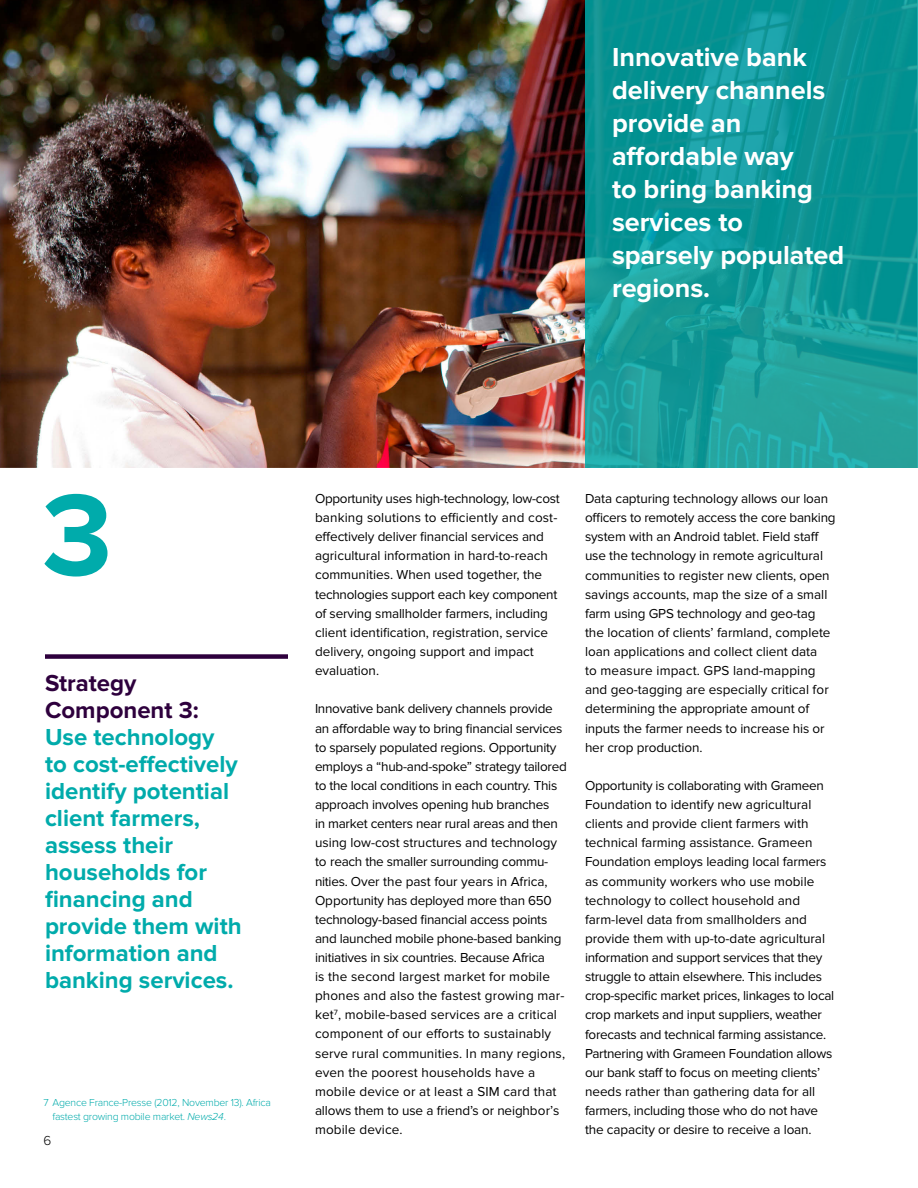
<style>
.page{position:relative;width:918px;height:1188px;background:#fff}
.page>*{position:absolute;margin:0;border:0;box-sizing:border-box;transform-origin:0 0}
.t1{font:700 120px "Proxima Nova";color:#00abab}
.t2{font:700 27px/33px "Proxima Nova";color:#fff}
.t3{font:700 24px "Proxima Nova";color:#00abab}
.t4{font:700 24px "Proxima Nova";color:#2e003d}
.t5{font:13.5px/19.2px "Proxima Nova";letter-spacing:-.01em;color:#000}
.t6{font:13.5px "Proxima Nova";letter-spacing:.01em;color:#000}
.t7{font:300 13.5px "Proxima Nova";color:#000}
.t8{font:300 10.5px/13.5px "Proxima Nova";letter-spacing:-.02em;color:#00abab}
.s1{font-style:italic}
</style>
<div class="page">
<img style="left:0;top:0;width:585px;height:468px">
<div style="left:45px;top:654px;width:243px;height:5px;background:#2e003d"></div>
<svg style="left:585px;top:0;width:333px;height:468px;background:#129998"></svg>
<p class="t2" style="left:612px;top:41px;width:215px">Innovative bank delivery channels provide an</p>
<p class="t2" style="left:612px;top:140px;width:183px">affordable way</p>
<p class="t2" style="left:612px;top:173px;width:203px">to bring banking services to</p>
<p class="t2" style="left:612px;top:239px;width:234px">sparsely populated regions.</p>
<p class="t1" style="left:42px;top:466px;width:72px">3</p>
<p class="t4" style="left:45px;top:669px;width:93px">Strategy</p>
<p class="t4" style="left:45px;top:696px;width:155px">Component 3:</p>
<p class="t3" style="left:45px;top:723px;width:171px">Use technology</p>
<p class="t3" style="left:45px;top:750px;width:194px">to cost-effectively</p>
<p class="t3" style="left:45px;top:777px;width:186px">identify potential</p>
<p class="t3" style="left:45px;top:804px;width:157px">client farmers,</p>
<p class="t3" style="left:45px;top:831px;width:130px">assess their</p>
<p class="t3" style="left:45px;top:858px;width:163px">households for</p>
<p class="t3" style="left:45px;top:885px;width:149px">financing and</p>
<p class="t3" style="left:45px;top:912px;width:198px">provide them with</p>
<p class="t3" style="left:45px;top:939px;width:174px">information and</p>
<p class="t3" style="left:45px;top:966px;width:190px">banking services.</p>
<p class="t8" style="left:52px;top:1096px;width:220px;text-indent:-9px">7 Agence France-Presse (2012, November 13). Africa fastest growing mobile market. <span class="s1">News24</span>.</p>
<p class="t7" style="left:44px;top:1132px;width:9px">6</p>
<p class="t5" style="left:315px;top:489px;width:246px">Opportunity uses high-technology, low-cost</p>
<p class="t6" style="left:315px;top:510px;width:244px">banking solutions to efficiently and cost-</p>
<p class="t5" style="left:315px;top:527px;width:234px">effectively deliver financial services and agricultural information in hard-to-reach communities. When used together, the</p>
<p class="t5" style="left:315px;top:585px;width:244px">technologies support each key component of serving smallholder farmers, including</p>
<p class="t5" style="left:315px;top:623px;width:235px">client identification, registration, service delivery, ongoing support and impact</p>
<p class="t5" style="left:315px;top:661px;width:66px">evaluation.</p>
<p class="t5" style="left:315px;top:700px;width:253px">Innovative bank delivery channels provide an affordable way to bring financial services to sparsely populated regions. Opportunity employs a “hub-and-spoke” strategy tailored to the local conditions in each country. This approach involves opening hub branches<br>in market centers near rural areas and then using low-cost structures and technology to reach the smaller surrounding commu&shy;nities. Over the past four years in Africa, Opportunity has deployed more than 650 technology-based financial access points and launched mobile phone-based banking initiatives in six countries. Because Africa<br>is the second largest market for mobile phones and also the fastest growing mar&shy;ket<sup>7</sup>, mobile-based services are a critical component of our efforts to sustainably serve rural communities. In many regions, even the poorest households have a mobile device or at least a SIM card that allows them to use a friend’s or neighbor’s mobile device.</p>
<p class="t5" style="left:585px;top:489px;width:252px">Data capturing technology allows our loan officers to remotely access the core banking system with an Android tablet. Field staff use the technology in remote agricultural communities to register new clients, open savings accounts, map the size of a small farm using GPS technology and geo-tag the location of clients’ farmland, complete loan applications and collect client data<br>to measure impact. GPS land-mapping and geo-tagging are especially critical for determining the appropriate amount of inputs the farmer needs to increase his or her crop production.</p>
<p class="t5" style="left:585px;top:776px;width:251px">Opportunity is collaborating with Grameen Foundation to identify new agricultural clients and provide client farmers with technical farming assistance. Grameen Foundation employs leading local farmers as community workers who use mobile technology to collect household and farm-level data from smallholders and provide them with up-to-date agricultural information and support services that they struggle to attain elsewhere. This includes crop-specific market prices, linkages to local crop markets and input suppliers, weather forecasts and technical farming assistance.<br>Partnering with Grameen Foundation allows our bank staff to focus on meeting clients’ needs rather than gathering data for all farmers, including those who do not have the capacity or desire to receive a loan.</p>
</div>
